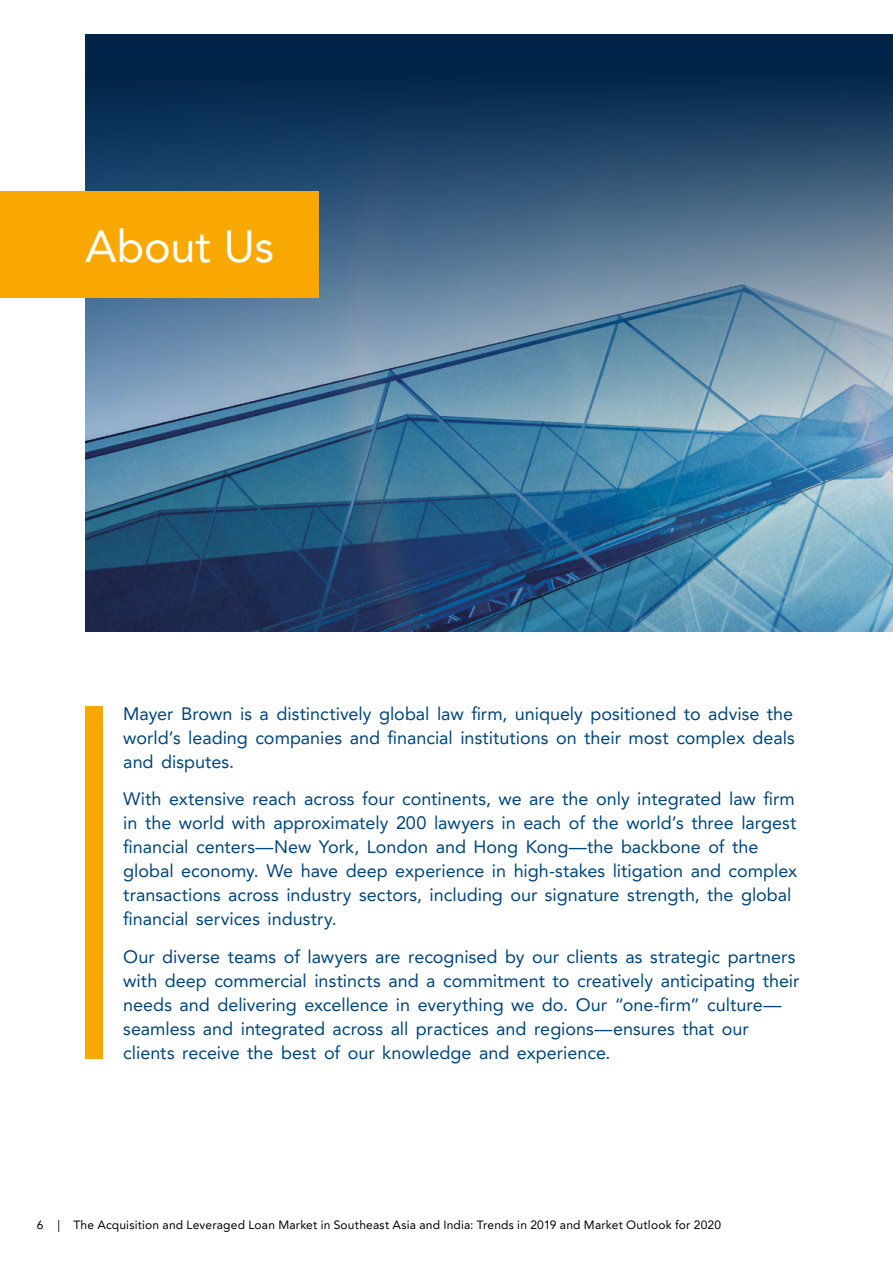
<style>
.page{position:relative;width:893px;height:1263px;background:#fff}
.page>*{position:absolute;margin:0;border:0;box-sizing:border-box;transform-origin:0 0}
.t1{font:45px "Avenir LT Pro";letter-spacing:-.005em;color:#fff}
.t2{font:18px/24px "Avenir LT Pro";color:#00457c}
.t3{font:12px "Avenir LT Pro";letter-spacing:.015em;color:#000}
</style>
<div class="page">
<img style="left:85px;top:483px;width:808px;height:148px">
<svg style="left:85px;top:34px;width:808px;height:449px;background:#446a89"></svg>
<div style="left:85px;top:706px;width:17px;height:353px;background:#f8a800"></div>
<div style="left:0;top:191px;width:319px;height:107px;background:#f8a800"></div>
<h1 class="t1" style="left:85px;top:218px;width:191px">About Us</h1>
<p class="t2" style="left:123px;top:701px;width:673px;text-align:justify">Mayer Brown is a distinctively global law firm, uniquely positioned to advise the world’s leading companies and financial institutions on their most complex deals and disputes.</p>
<p class="t2" style="left:123px;top:787px;width:675px">With extensive reach across four continents, we are the only integrated law firm in the world with approximately 200 lawyers in each of the world’s three largest financial centers—New York, London and Hong Kong—the backbone of the global economy. We have deep experience in high-stakes litigation and complex transactions across industry sectors, including our signature strength, the global financial services industry.</p>
<p class="t2" style="left:123px;top:944px;width:678px">Our diverse teams of lawyers are recognised by our clients as strategic partners with deep commercial instincts and a commitment to creatively anticipating their needs and delivering excellence in everything we do. Our “one-firm” culture— seamless and integrated across all practices and regions—ensures that our clients receive the best of our knowledge and experience.</p>
<p class="t3" style="left:37px;top:1217px;width:685px">6 | The Acquisition and Leveraged Loan Market in Southeast Asia and India: Trends in 2019 and Market Outlook for 2020</p>
</div>
